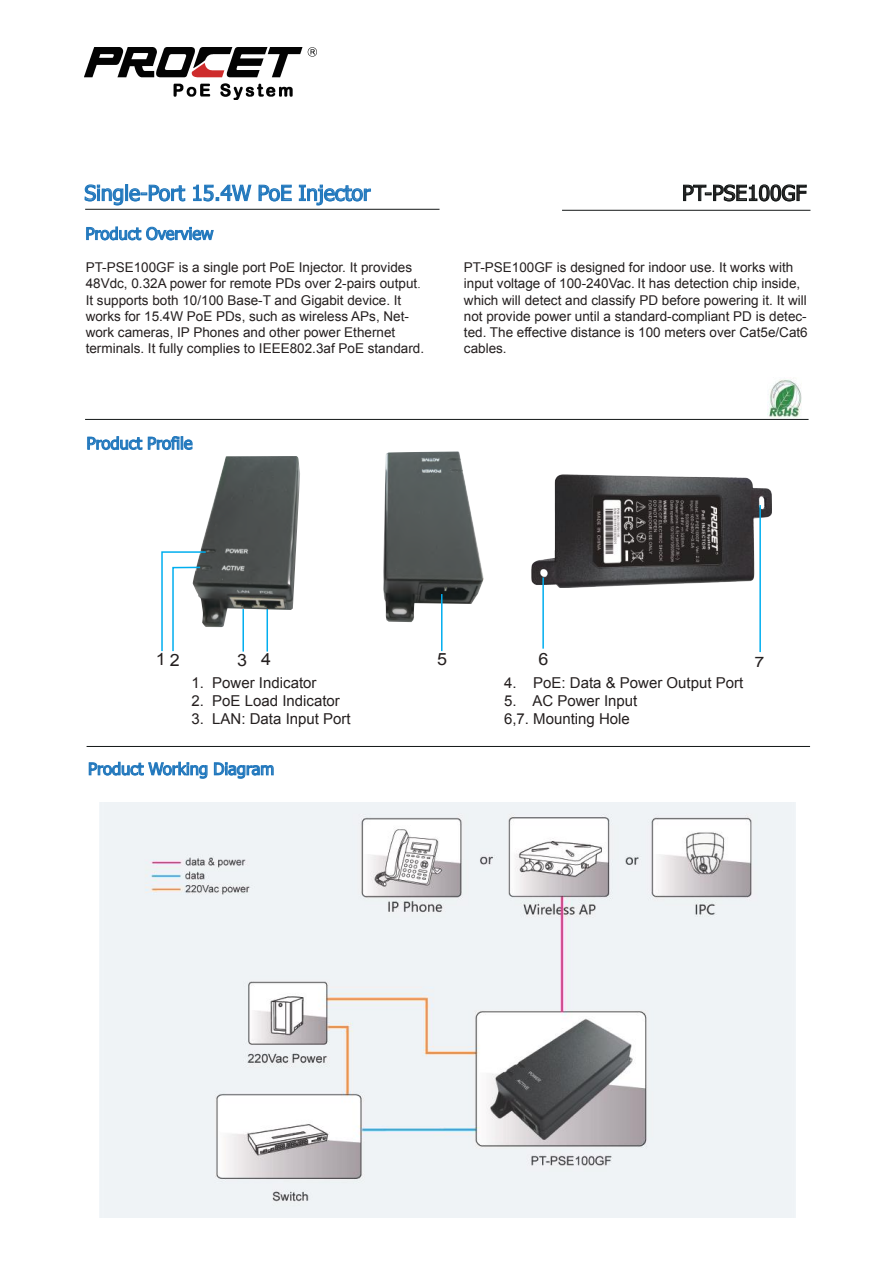
<style>
.page{position:relative;width:893px;height:1263px;background:#fff}
.page>*{position:absolute;margin:0;border:0;box-sizing:border-box;transform-origin:0 0}
.t1{font:21px "Tahoma";color:#2278bd}
.t2{font:21px "Tahoma";color:#241f1f}
.t3{font:16.95px "Arial";color:#241f1f;scale:1.06 1}
.t4{font:16.5px "Tahoma";color:#2278bd}
.t5{font:15px/18px "Arial";color:#241f1f}
.t6{font:14.4px "Arial";color:#241f1f;scale:1.25 1}
.t7{font:13.5px/16.2px "Arial";color:#241f1f}
.s1{font-family:"Adobe Song Std";font-weight:300}
</style>
<div class="page">
<svg style="left:84px;top:184px;width:102px;height:22px"></svg>
<svg style="left:193px;top:184px;width:59px;height:18px"></svg>
<svg style="left:258px;top:184px;width:34px;height:18px"></svg>
<svg style="left:298px;top:184px;width:73px;height:22px"></svg>
<svg style="left:86px;top:226px;width:128px;height:15px"></svg>
<hr style="left:87px;top:746px;width:723px;height:1px;background:#121717">
<svg style="left:683px;top:184px;width:124px;height:18px"></svg>
<img style="left:85px;top:47px;width:232px;height:52px">
<svg style="left:87px;top:436px;width:106px;height:15px"></svg>
<svg style="left:88px;top:761px;width:186px;height:18px"></svg>
<hr style="left:85px;top:419px;width:723px;height:1px;background:#121717">
<hr style="left:85px;top:209px;width:355px;height:1px;background:#121717">
<img style="left:383px;top:451px;width:101px;height:171px">
<hr style="left:441px;top:594px;width:1px;height:57px;background:#00aeef">
<img style="left:99px;top:802px;width:696px;height:415px">
<img style="left:531px;top:474px;width:240px;height:113px">
<hr style="left:542px;top:578px;width:2px;height:71px;background:#00aeef">
<hr style="left:759px;top:505px;width:2px;height:147px;background:#00aeef">
<hr style="left:242px;top:609px;width:2px;height:43px;background:#00aeef">
<hr style="left:266px;top:607px;width:2px;height:44px;background:#00aeef">
<img style="left:200px;top:456px;width:100px;height:171px">
<svg style="left:161px;top:550px;width:46px;height:102px"></svg>
<hr style="left:562px;top:210px;width:248px;height:1px;background:#121717">
<img style="left:767px;top:379px;width:34px;height:39px">
<h1 class="t1" style="left:84px;top:179px;width:288px">Single-Port 15.4W PoE Injector</h1>
<p class="t4" style="left:86px;top:222px;width:129px">Product Overview</p>
<p class="t7" style="left:86px;top:259px;width:340px">PT-PSE100GF is a single port PoE Injector. It provides 48Vdc, 0.32A power for remote PDs over 2-pairs output<span class="s1">.<br></span>It supports both 10/100 Base-T and Gigabit device. It works for 15.4W PoE PDs, such as wireless APs, Net&shy;work cameras, IP Phones and other power Ethernet terminals. It fully complies to IEEE802.3af PoE standard.</p>
<p class="t7" style="left:464px;top:259px;width:345px">PT-PSE100GF is designed for indoor use. It works with input voltage of 100-240Vac. It has detection chip inside, which will detect and classify PD before powering it. It will not provide power until a standard-compliant PD is detec&shy;ted. The effective distance is 100 meters over Cat5e/Cat6 cables.</p>
<h1 class="t2" style="left:682px;top:179px;width:126px">PT-PSE100GF</h1>
<p class="t4" style="left:87px;top:432px;width:107px">Product Profile</p>
<p class="t3" style="left:156px;top:648px;width:24px">12</p>
<p class="t3" style="left:237px;top:648px;width:33px">3 4</p>
<p class="t3" style="left:437px;top:648px;width:11px">5</p>
<p class="t3" style="left:539px;top:648px;width:11px">6</p>
<p class="t5" style="left:191px;top:674px;width:127px">1. Power Indicator</p>
<p class="t5" style="left:191px;top:692px;width:150px">2. PoE Load Indicator</p>
<p class="t5" style="left:191px;top:710px;width:161px">3. LAN: Data Input Port</p>
<p class="t5" style="left:504px;top:674px;width:241px">4. PoE: Data &amp; Power Output Port</p>
<p class="t5" style="left:504px;top:692px;width:135px">5. AC Power Input<br>6,7. Mounting Hole</p>
<p class="t6" style="left:755px;top:652px;width:9px">7</p>
<p class="t4" style="left:88px;top:758px;width:188px">Product Working Diagram</p>
</div>
